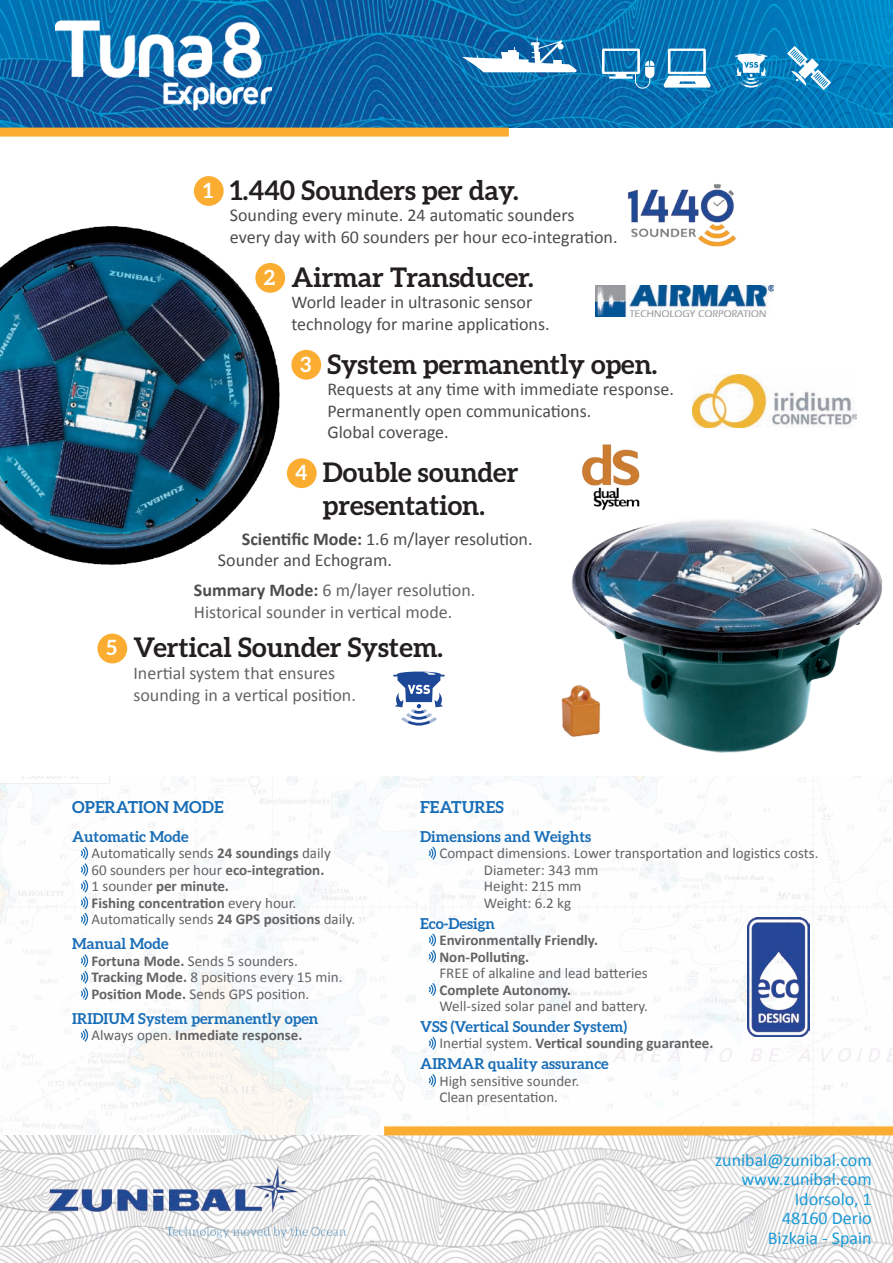
<style>
.page{position:relative;width:893px;height:1263px;background:#fff}
.page>*{position:absolute;margin:0;border:0;box-sizing:border-box;transform-origin:0 0}
.t1{font:700 27px/32.4px "Aleo";color:#231f20;text-align:center}
.t2{font:18px/21.6px "Calibri";color:#4b4c4d}
.t3{font:18px/21.6px "Calibri";color:#636366}
.t4{font:18px/19.5px "Calibri";color:#1b9ad7;text-align:right}
.t5{font:700 16.5px "Aleo";color:#176db7}
.t6{font:15px/16.5px "Calibri";color:#636366}
.t7{font:700 15px "Aleo";color:#176db7}
.t8{font:700 15px/16.5px "Calibri";color:#636366}
.s1{font-size:21px;color:#fff}
.s2{font-weight:700}
.s3{font-weight:700;color:#4b4c4d}
.s4{font-weight:400}
</style>
<div class="page">
<img style="left:0;top:776px;width:893px;height:359px">
<img style="left:0;top:0;width:893px;height:128px">
<img style="left:0;top:1135px;width:893px;height:128px">
<img style="left:0;top:226px;width:290px;height:339px">
<div style="left:384px;top:1126px;width:509px;height:9px;background:#fbad31"></div>
<img style="left:55px;top:16px;width:216px;height:95px">
<div style="left:194px;top:176px;width:30px;height:30px;background:#fbad31;border-radius:50%"></div>
<div style="left:255px;top:263px;width:30px;height:30px;background:#fbad31;border-radius:50%"></div>
<div style="left:291px;top:350px;width:30px;height:30px;background:#fbad31;border-radius:50%"></div>
<div style="left:287px;top:458px;width:30px;height:30px;background:#fbad31;border-radius:50%"></div>
<img style="left:627px;top:184px;width:110px;height:63px">
<img style="left:571px;top:520px;width:312px;height:233px">
<img style="left:582px;top:444px;width:58px;height:67px">
<img style="left:595px;top:286px;width:179px;height:31px">
<img style="left:692px;top:374px;width:164px;height:53px">
<img style="left:43px;top:1161px;width:315px;height:83px">
<svg style="left:463px;top:37px;width:114px;height:35px"></svg>
<svg style="left:787px;top:46px;width:44px;height:44px"></svg>
<svg style="left:602px;top:49px;width:52px;height:40px"></svg>
<svg style="left:664px;top:49px;width:46px;height:39px"></svg>
<svg style="left:735px;top:54px;width:32px;height:34px"></svg>
<img style="left:747px;top:917px;width:62px;height:119px">
<div style="left:0;top:128px;width:509px;height:9px;background:#fbad31"></div>
<svg style="left:393px;top:671px;width:52px;height:54px"></svg>
<svg style="left:81px;top:847px;width:7px;height:79px"></svg>
<svg style="left:81px;top:954px;width:7px;height:46px"></svg>
<svg style="left:81px;top:1029px;width:7px;height:13px"></svg>
<svg style="left:429px;top:847px;width:7px;height:13px"></svg>
<svg style="left:429px;top:933px;width:7px;height:30px"></svg>
<svg style="left:429px;top:983px;width:7px;height:13px"></svg>
<svg style="left:429px;top:1037px;width:7px;height:13px"></svg>
<svg style="left:429px;top:1074px;width:7px;height:13px"></svg>
<div style="left:97px;top:634px;width:30px;height:29px;background:#fbad31;border-radius:50%"></div>
<img style="left:561px;top:684px;width:51px;height:52px">
<h1 class="t1" style="left:203px;top:173px;width:317px"><span class="s1">1</span> 1.440 Sounders per day.</h1>
<p class="t2" style="left:230px;top:204px;width:389px">Sounding every minute. 24 automatic sounders every day with 60 sounders per hour eco-integration.</p>
<h1 class="t1" style="left:264px;top:260px;width:271px"><span class="s1">2</span> Airmar Transducer.</h1>
<p class="t2" style="left:291px;top:291px;width:260px">World leader in ultrasonic sensor technology for marine applications.</p>
<h1 class="t1" style="left:300px;top:347px;width:359px"><span class="s1">3</span> System permanently open.</h1>
<p class="t2" style="left:327px;top:378px;width:348px">Requests at any time with immediate response.<br>Permanently open communications.<br>Global coverage.</p>
<h1 class="t1" style="left:295px;top:456px;width:225px"><span class="s1">4</span> Double sounder presentation.</h1>
<p class="t2" style="left:218px;top:527px;width:316px;text-indent:24px"><span class="s2">Scientific Mode:</span> 1.6 m/layer resolution.<br>Sounder and Echogram.</p>
<p class="t3" style="left:194px;top:579px;width:283px"><span class="s3">Summary Mode:</span> 6 m/layer resolution.<br>Historical sounder in vertical mode.</p>
<h1 class="t1" style="left:106px;top:631px;width:338px"><span class="s1">5</span> Vertical Sounder System.</h1>
<p class="t3" style="left:133px;top:661px;width:224px">Inertial system that ensures sounding in a vertical position.</p>
<p class="t5" style="left:72px;top:797px;width:153px">OPERATION MODE</p>
<p class="t7" style="left:72px;top:828px;width:118px">Automatic Mode</p>
<p class="t6" style="left:92px;top:844px;width:265px">Automatically sends <span class="s2">24 soundings</span> daily<br>60 sounders per hour <span class="s2">eco-integration.<br></span>1 sounder <span class="s2">per minute.<br>Fishing concentration</span> every hour.<br>Automatically sends <span class="s2">24 GPS positions</span> daily.</p>
<p class="t7" style="left:72px;top:935px;width:98px">Manual Mode</p>
<p class="t6" style="left:92px;top:952px;width:253px"><span class="s2">Fortuna Mode.</span> Sends 5 sounders.<br><span class="s2">Tracking Mode.</span> 8 positions every 15 min.<br><span class="s2">Position Mode.</span> Sends GPS position.</p>
<p class="t7" style="left:72px;top:1010px;width:248px">IRIDIUM System permanently open</p>
<p class="t8" style="left:92px;top:1026px;width:212px"><span class="s4">Always open.</span> Inmediate response.</p>
<p class="t5" style="left:420px;top:797px;width:85px">FEATURES</p>
<p class="t7" style="left:420px;top:828px;width:173px">Dimensions and Weights</p>
<p class="t6" style="left:484px;top:844px;width:336px;text-indent:-45px">Compact dimensions. Lower transportation and logistics costs.<br>Diameter: 343 mm<br>Height: 215 mm<br>Weight: 6.2 kg</p>
<p class="t7" style="left:420px;top:914px;width:76px">Eco-Design</p>
<p class="t8" style="left:439px;top:931px;width:160px">Environmentally Friendly.<br>Non-Polluting.</p>
<p class="t6" style="left:439px;top:964px;width:210px">FREE of alkaline and lead batteries</p>
<p class="t8" style="left:439px;top:980px;width:133px">Complete Autonomy.</p>
<p class="t6" style="left:439px;top:997px;width:210px">Well-sized solar panel and battery.</p>
<p class="t7" style="left:420px;top:1018px;width:208px">VSS (Vertical Sounder System)</p>
<p class="t8" style="left:439px;top:1034px;width:276px"><span class="s4">Inertial system.</span> Vertical sounding guarantee.</p>
<p class="t7" style="left:420px;top:1055px;width:190px">AIRMAR quality assurance</p>
<p class="t6" style="left:439px;top:1072px;width:141px">High sensitive sounder.<br>Clean presentation.</p>
<p class="t4" style="left:715px;top:1149px;width:158px">zunibal@zunibal.com www.zunibal.com<br>Idorsolo, 1<br>48160 Derio<br>Bizkaia - Spain</p>
</div>
